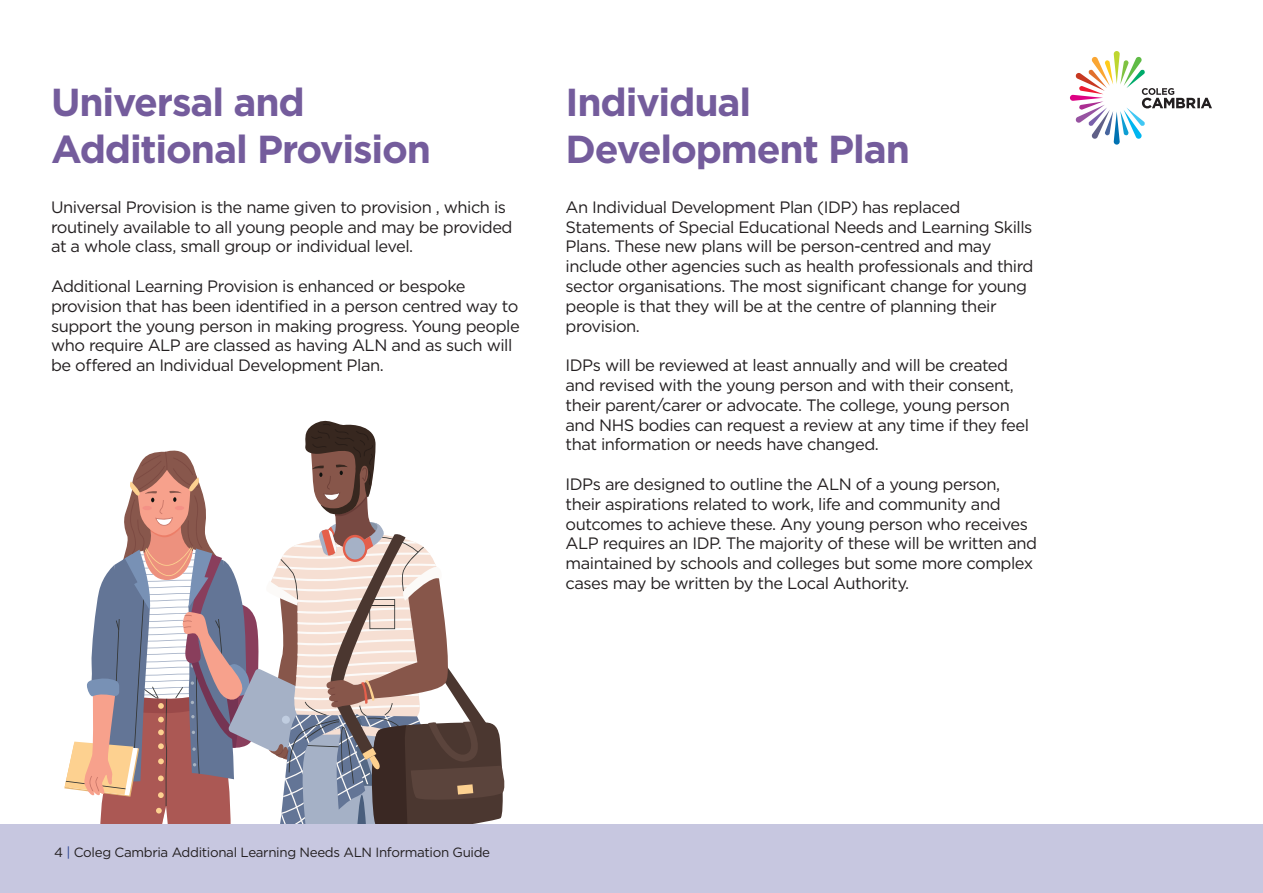
<style>
.page{position:relative;width:1263px;height:893px;background:#fff}
.page>*{position:absolute;margin:0;border:0;box-sizing:border-box;transform-origin:0 0}
.t1{font:700 39px/46.8px "Gotham";letter-spacing:-.03em;color:#745c9c}
.t2{font:16.5px/19.8px "Gotham";letter-spacing:-.03em;color:#231f20}
.t3{font:13.35px "Gotham";letter-spacing:-.025em;color:#231f20}
.s1{color:#253f8e}
</style>
<div class="page">
<svg style="left:64px;top:421px;width:440px;height:404px"></svg>
<div style="left:0;top:825px;width:1263px;height:68px;background:#c7c7e0"></div>
<svg style="left:1070px;top:51px;width:142px;height:94px"></svg>
<p class="t1" style="left:51px;top:79px;width:381px">Universal and<br>Additional Provision</p>
<p class="t2" style="left:51px;top:197px;width:463px">Universal Provision is the name given to provision , which is routinely available to all young people and may be provided at a whole class, small group or individual level.</p>
<p class="t2" style="left:51px;top:276px;width:470px">Additional Learning Provision is enhanced or bespoke provision that has been identified in a person centred way to support the young person in making progress. Young people who require ALP are classed as having ALN and as such will be offered an Individual Development Plan.</p>
<p class="t1" style="left:566px;top:79px;width:346px">Individual<br>Development Plan</p>
<p class="t2" style="left:566px;top:197px;width:469px">An Individual Development Plan (IDP) has replaced Statements of Special Educational Needs and Learning Skills Plans. These new plans will be person-centred and may include other agencies such as health professionals and third sector organisations. The most significant change for young people is that they will be at the centre of planning their provision.</p>
<p class="t2" style="left:566px;top:355px;width:465px">IDPs will be reviewed at least annually and will be created and revised with the young person and with their consent, their parent/carer or advocate. The college, young person and NHS bodies can request a review at any time if they feel that information or needs have changed.</p>
<p class="t2" style="left:566px;top:474px;width:473px">IDPs are designed to outline the ALN of a young person, their aspirations related to work, life and community and outcomes to achieve these. Any young person who receives ALP requires an IDP. The majority of these will be written and maintained by schools and colleges but some more complex cases may be written by the Local Authority.</p>
<p class="t3" style="left:54px;top:844px;width:437px">4 <span class="s1">|</span> Coleg Cambria Additional Learning Needs ALN Information Guide</p>
</div>
